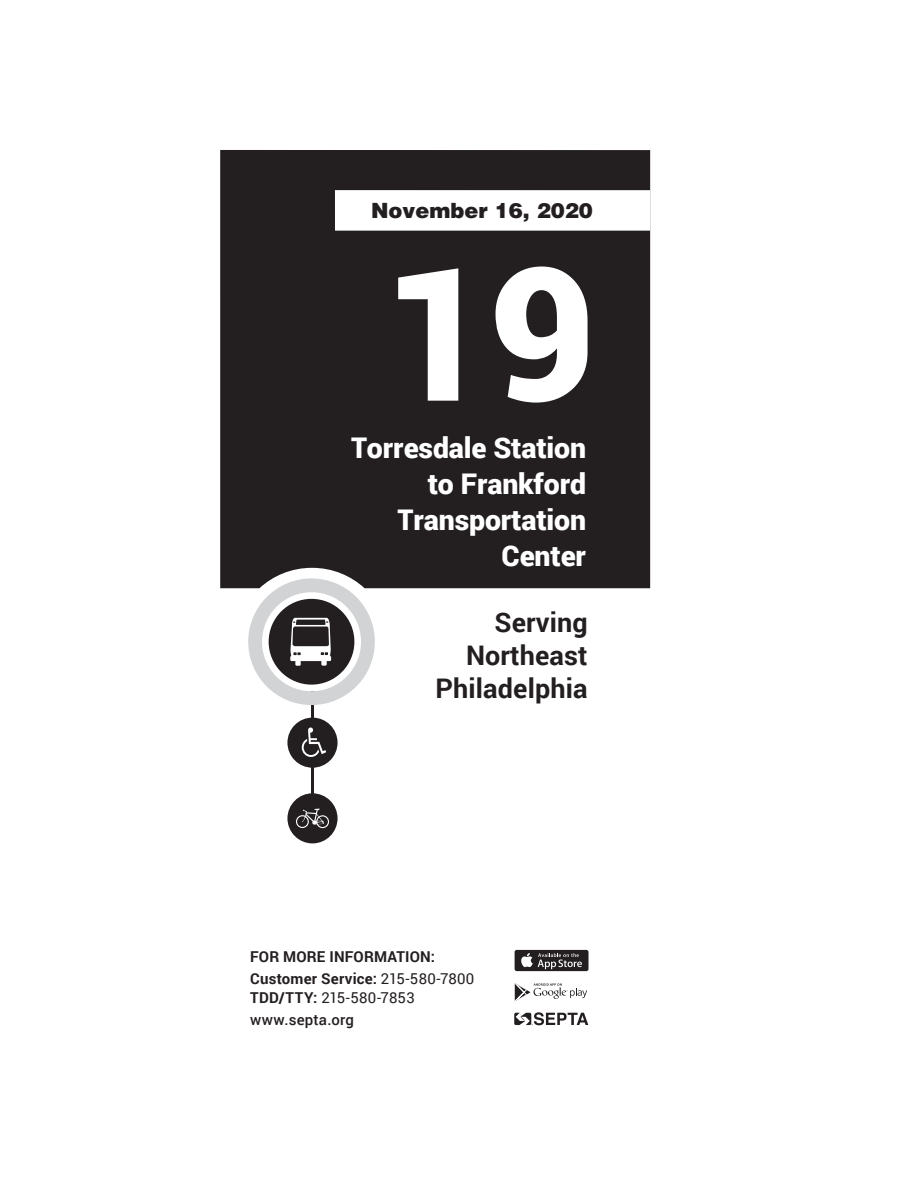
<style>
.page{position:relative;width:918px;height:1188px;background:#fff}
.page>*{position:absolute;margin:0;border:0;box-sizing:border-box;transform-origin:0 0}
.t1{font:900 186px "Roboto";color:#fff}
.t2{font:900 28.5px/36px "Roboto";letter-spacing:-.005em;color:#fff;text-align:right}
.t3{font:700 27px/33px "Roboto";letter-spacing:.005em;color:#231f20;text-align:right}
.t4{font:900 21px "Helvetica";color:#231f20}
.t5{font:700 15px/21.9px "Roboto";letter-spacing:.015em;color:#231f20}
.t6{font:500 15px/21.9px "Roboto";letter-spacing:.015em;color:#231f20}
.s1{font-weight:400}
.s2{font-weight:700}
</style>
<div class="page">
<div style="left:515px;top:950px;width:74px;height:21px;background:#231f20;border-radius:2px"></div>
<svg style="left:521px;top:953px;width:61px;height:16px"></svg>
<svg style="left:515px;top:983px;width:72px;height:18px"></svg>
<svg style="left:514px;top:1012px;width:74px;height:13px"></svg>
<hr style="left:311px;top:691px;width:3px;height:148px;background:#231f20">
<div style="left:287px;top:793px;width:51px;height:50px;background:#231f20;border-radius:50%"></div>
<svg style="left:296px;top:809px;width:33px;height:19px"></svg>
<div style="left:287px;top:718px;width:51px;height:50px;background:#231f20;border-radius:50%"></div>
<svg style="left:302px;top:727px;width:24px;height:30px"></svg>
<div style="left:220px;top:150px;width:430px;height:438px;background:#231f20"></div>
<div style="left:335px;top:190px;width:315px;height:41px;background:#fff"></div>
<div style="left:269px;top:599px;width:85px;height:86px;background:#231f20;border-radius:50%"></div>
<svg style="left:290px;top:618px;width:41px;height:48px"></svg>
<div style="left:248px;top:578px;width:127px;height:127px;border:14px solid #d1d3d4;border-radius:50%"></div>
<p class="t4" style="left:371px;top:197px;width:223px">November 16, 2020</p>
<h1 class="t1" style="left:385px;top:203px;width:212px">19</h1>
<p class="t2" style="left:351px;top:428px;width:237px">Torresdale Station to Frankford<br>Transportation<br>Center</p>
<p class="t3" style="left:436px;top:605px;width:154px">Serving<br>Northeast<br>Philadelphia</p>
<p class="t5" style="left:250px;top:945px;width:226px">FOR MORE INFORMATION:<br>Customer Service: <span class="s1">215-580-7800</span></p>
<p class="t6" style="left:250px;top:986px;width:166px"><span class="s2">TDD/TTY:</span> <span class="s1">215-580-7853 </span>www.septa.org</p>
</div>
